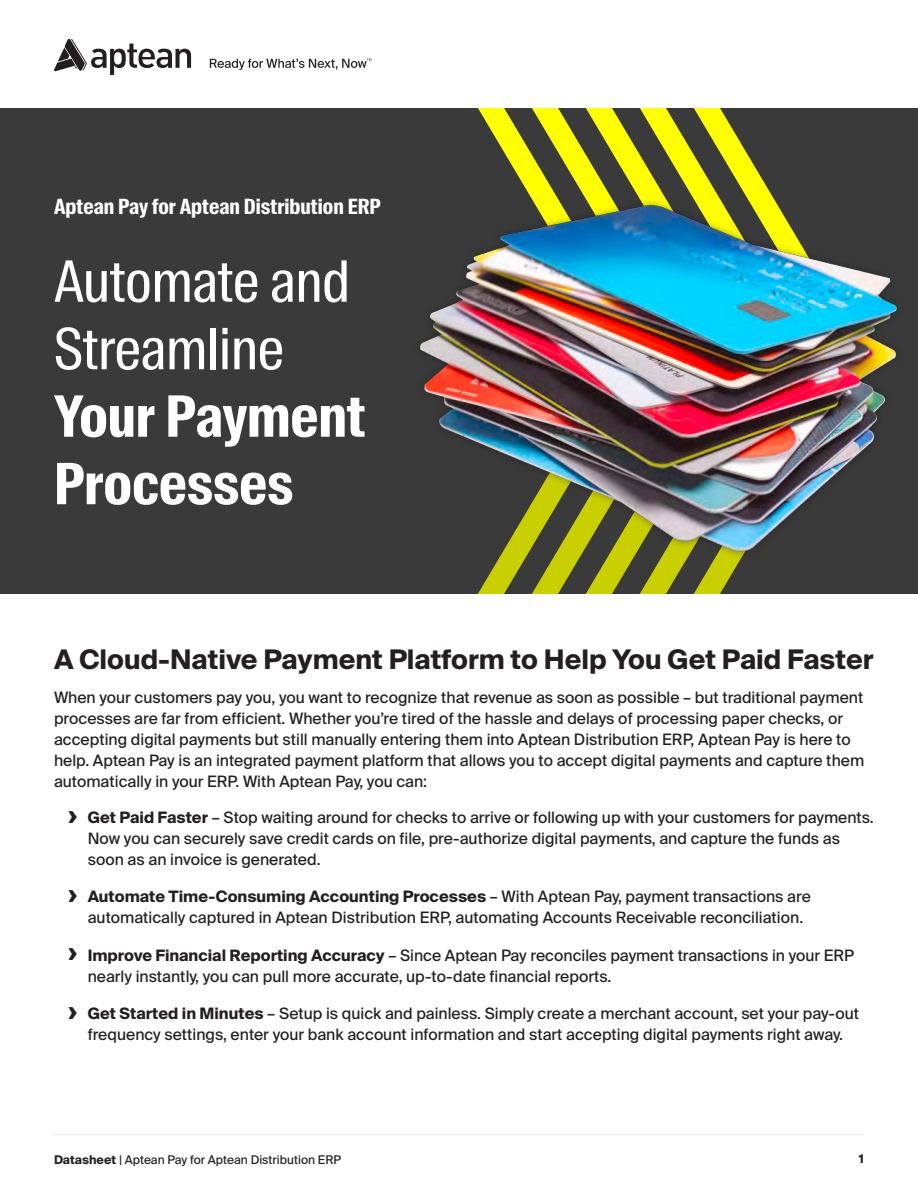
<style>
.page{position:relative;width:918px;height:1188px;background:#fff}
.page>*{position:absolute;margin:0;border:0;box-sizing:border-box;transform-origin:0 0}
.t1{font:57px/67.5px "Suisse Intl Cond";color:#fff}
.t2{font:700 57px/67.5px "Suisse Intl Cond";color:#fff}
.t3{font:700 27px "Suisse Intl";color:#231f20}
.t4{font:700 21px "Suisse Intl Cond";color:#fff}
.t5{font:15.75px/21px "Suisse Intl";color:#231f20}
.t6{font:12px "Suisse Intl";color:#231f20}
.t7{font:700 12px "Suisse Intl";color:#231f20}
.s1{font-weight:700;font-size:25.5px}
.s2{font-weight:700}
</style>
<div class="page">
<div style="left:0;top:108px;width:918px;height:486px;background:#3a3a3a"></div>
<svg style="left:54px;top:39px;width:137px;height:36px"></svg>
<svg style="left:210px;top:58px;width:161px;height:12px"></svg>
<hr style="left:54px;top:1134px;width:810px;height:1px;background:#eaeaea">
<svg style="left:478px;top:108px;width:260px;height:30px"></svg>
<img style="left:420px;top:138px;width:477px;height:456px">
<h3 class="t4" style="left:54px;top:194px;width:328px">Aptean Pay for Aptean Distribution ERP</h3>
<h1 class="t1" style="left:54px;top:248px;width:298px">Automate and<br>Streamline</h1>
<h1 class="t2" style="left:54px;top:383px;width:314px">Your Payment<br>Processes</h1>
<h2 class="t3" style="left:54px;top:644px;width:821px">A Cloud-Native Payment Platform to Help You Get Paid Faster</h2>
<p class="t5" style="left:54px;top:687px;width:812px">When your customers pay you, you want to recognize that revenue as soon as possible – but traditional payment processes are far from efficient. Whether you’re tired of the hassle and delays of processing paper checks, or accepting digital payments but still manually entering them into Aptean Distribution ERP, Aptean Pay is here to help. Aptean Pay is an integrated payment platform that allows you to accept digital payments and capture them automatically in your ERP. With Aptean Pay, you can:</p>
<p class="t5" style="left:88px;top:807px;width:788px;text-indent:-20px"><span class="s1">›</span> <span class="s2">Get Paid Faster</span> – Stop waiting around for checks to arrive or following up with your customers for payments.<br>Now you can securely save credit cards on file, pre-authorize digital payments, and capture the funds as soon as an invoice is generated.</p>
<p class="t5" style="left:88px;top:886px;width:725px;text-indent:-20px"><span class="s1">›</span> <span class="s2">Automate Time-Consuming Accounting Processes</span> – With Aptean Pay, payment transactions are automatically captured in Aptean Distribution ERP, automating Accounts Receivable reconciliation.</p>
<p class="t5" style="left:88px;top:945px;width:768px;text-indent:-20px"><span class="s1">›</span> <span class="s2">Improve Financial Reporting Accuracy</span> – Since Aptean Pay reconciles payment transactions in your ERP nearly instantly, you can pull more accurate, up-to-date financial reports.</p>
<p class="t5" style="left:68px;top:1003px;width:792px;text-align:center"><span class="s1">›</span> <span class="s2">Get Started in Minutes</span> – Setup is quick and painless. Simply create a merchant account, set your pay-out frequency settings, enter your bank account information and start accepting digital payments right away.</p>
<p class="t6" style="left:54px;top:1153px;width:289px"><span class="s2">Datasheet</span> | Aptean Pay for Aptean Distribution ERP</p>
<p class="t7" style="left:859px;top:1152px;width:7px">1</p>
</div>
